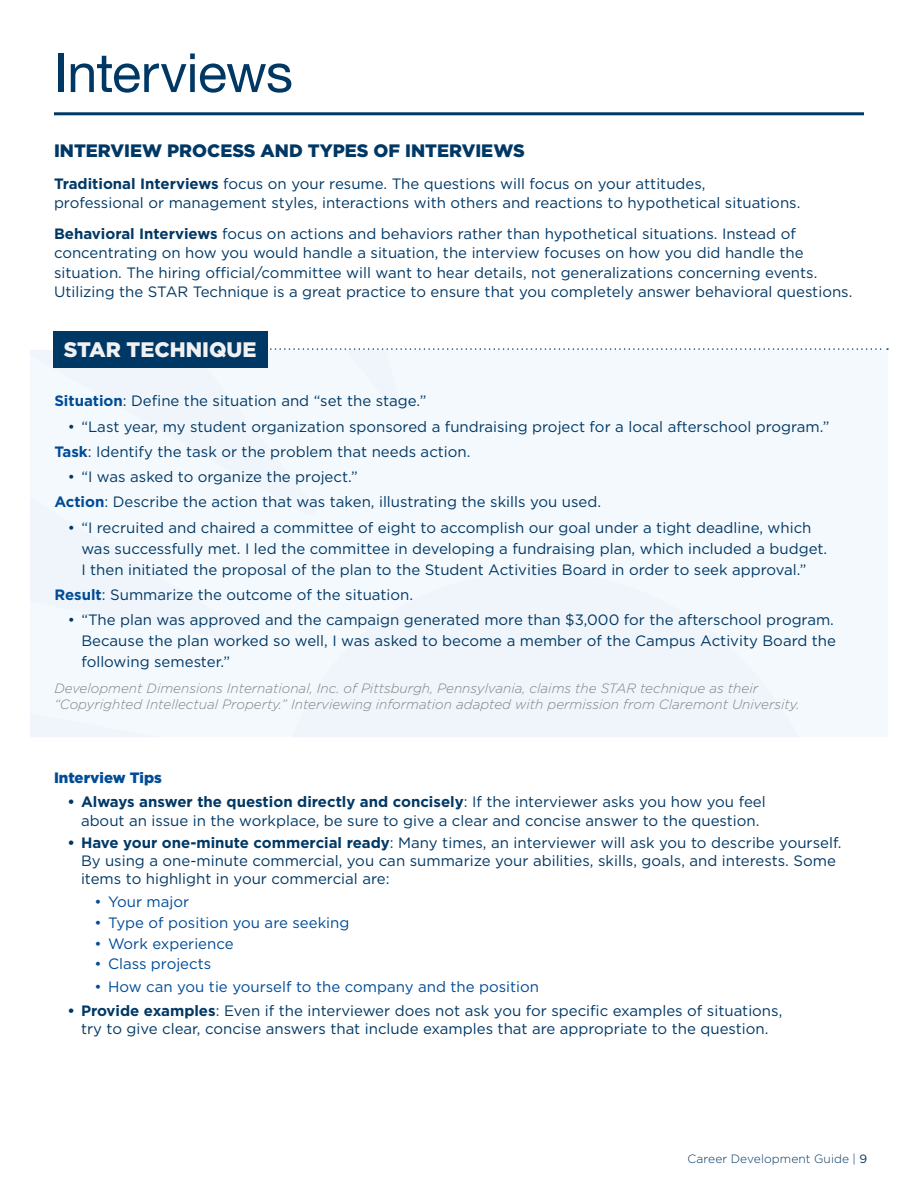
<style>
.page{position:relative;width:918px;height:1188px;background:#fff}
.page>*{position:absolute;margin:0;border:0;box-sizing:border-box;transform-origin:0 0}
.t1{font:54px "Helvetica Neue";letter-spacing:-.015em;color:#003865}
.Header_Midnight{font:900 21px "Gotham";color:#f1f1f2}
.Header_Midnight-2{font:900 18px "Gotham";color:#003865}
.Paragraph{font:15px/19.5px "Gotham";color:#003865}
.Header_2_UWF_Blue{font:15px "Gotham";color:#003865}
.t2{font:15px "Gotham";color:#004c97}
.Header_2_UWF_Blue-2{font:900 15px "Gotham";color:#004c97}
.Paragraph-2{font:italic 300 13.5px/16.2px "Gotham";color:#808284}
.t3{font:300 12px "Gotham";letter-spacing:.01em;color:#003865}
.s1{font-weight:700}
.s2{font-weight:700;color:#004c97}
.s3{font-weight:400}
</style>
<div class="page">
<hr style="left:54px;top:112px;width:810px;height:3px;background:#003865">
<div style="left:30px;top:351px;width:858px;height:386px;background:#f4f9fd"></div>
<svg style="left:170px;top:348px;width:718px;height:20px"></svg>
<div style="left:53px;top:331px;width:215px;height:36px;background:#003865"></div>
<p class="t1" style="left:54px;top:34px;width:240px">Interviews</p>
<p class="Header_Midnight-2" style="left:54px;top:138px;width:472px">INTERVIEW PROCESS AND TYPES OF INTERVIEWS</p>
<p class="Paragraph" style="left:54px;top:174px;width:746px"><span class="s1">Traditional Interviews</span> focus on your resume. The questions will focus on your attitudes, professional or management styles, interactions with others and reactions to hypothetical situations.</p>
<p class="Paragraph" style="left:54px;top:223px;width:798px"><span class="s1">Behavioral Interviews</span> focus on actions and behaviors rather than hypothetical situations. Instead of concentrating on how you would handle a situation, the interview focuses on how you did handle the situation. The hiring official/committee will want to hear details, not generalizations concerning events.<br>Utilizing the STAR Technique is a great practice to ensure that you completely answer behavioral questions.</p>
<p class="Header_Midnight" style="left:64px;top:336px;width:194px">STAR TECHNIQUE</p>
<p class="Header_2_UWF_Blue" style="left:54px;top:391px;width:374px"><span class="s2">Situation</span>: Define the situation and “set the stage.”</p>
<p class="Paragraph" style="left:68px;top:416px;width:763px">• “Last year, my student organization sponsored a fundraising project for a local afterschool program.”</p>
<p class="Header_2_UWF_Blue" style="left:54px;top:442px;width:415px"><span class="s2">Task</span>: Identify the task or the problem that needs action.</p>
<p class="Paragraph" style="left:68px;top:467px;width:292px">• “I was asked to organize the project.”</p>
<p class="Header_2_UWF_Blue" style="left:54px;top:493px;width:546px"><span class="s2">Action</span>: Describe the action that was taken, illustrating the skills you used.</p>
<p class="Paragraph" style="left:81px;top:517px;width:745px;line-height:21px;text-indent:-14px">• “I recruited and chaired a committee of eight to accomplish our goal under a tight deadline, which was successfully met. I led the committee in developing a fundraising plan, which included a budget.<br>I then initiated the proposal of the plan to the Student Activities Board in order to seek approval.”</p>
<p class="Header_2_UWF_Blue" style="left:54px;top:585px;width:358px"><span class="s2">Result</span>: Summarize the outcome of the situation.</p>
<p class="Paragraph" style="left:81px;top:609px;width:756px;line-height:21px;text-indent:-14px">• “The plan was approved and the campaign generated more than $3,000 for the afterschool program.<br>Because the plan worked so well, I was asked to become a member of the Campus Activity Board the following semester.”</p>
<p class="Paragraph-2" style="left:54px;top:680px;width:747px">Development Dimensions International, Inc. of Pittsburgh, Pennsylvania, claims the STAR technique as their “Copyrighted Intellectual Property.” Interviewing information adapted with permission from Claremont University.</p>
<p class="Header_2_UWF_Blue-2" style="left:54px;top:767px;width:110px">Interview Tips</p>
<p class="Paragraph" style="left:68px;top:791px;width:700px;text-align:center"><span class="s1">• Always answer the question directly and concisely</span>: If the interviewer asks you how you feel about an issue in the workplace, be sure to give a clear and concise answer to the question.</p>
<p class="Paragraph" style="left:81px;top:834px;width:760px;line-height:18px;text-indent:-14px"><span class="s1">• Have your one-minute commercial ready</span>: Many times, an interviewer will ask you to describe yourself.<br>By using a one-minute commercial, you can summarize your abilities, skills, goals, and interests. Some items to highlight in your commercial are:</p>
<p class="t2" style="left:94px;top:892px;width:96px">• Your major</p>
<p class="t2" style="left:94px;top:913px;width:256px">• Type of position you are seeking</p>
<p class="t2" style="left:94px;top:934px;width:141px">• Work experience</p>
<p class="t2" style="left:94px;top:954px;width:118px">• Class projects</p>
<p class="t2" style="left:94px;top:977px;width:446px">• How can you tie yourself to the company and the position</p>
<p class="Paragraph" style="left:68px;top:1002px;width:716px;line-height:18px;text-align:center"><span class="s1">• Provide examples</span>: Even if the interviewer does not ask you for specific examples of situations, try to give clear, concise answers that include examples that are appropriate to the question.</p>
<p class="t3" style="left:687px;top:1151px;width:181px">Career Development Guide | <span class="s3">9</span></p>
</div>
